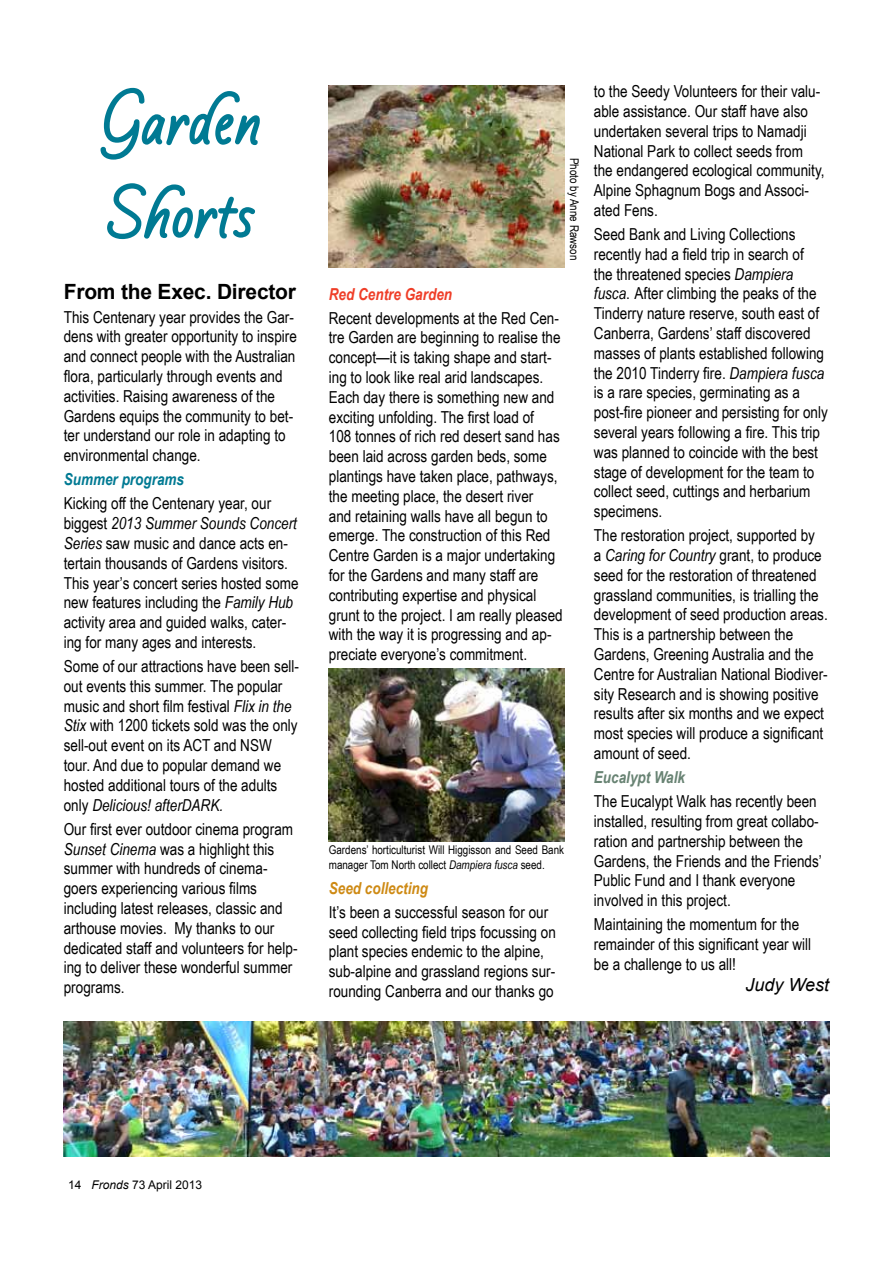
<style>
.page{position:relative;width:893px;height:1263px;background:#fff}
.page>*{position:absolute;margin:0;border:0;box-sizing:border-box;transform-origin:0 0}
.t1{font:72px/93.3px "Silver Script Flourishes";color:#007a93}
.t2{font:700 21px "Arial";letter-spacing:-.01em;color:#000}
.t3{font:italic 18px "Arial";color:#000}
.t4{font:16.5px/19.8px "Arial Narrow";color:#000}
.t5{font:italic 700 16.5px "Arial Narrow";color:#ef3e28}
.t6{font:italic 700 16.5px "Arial Narrow";color:#007a93}
.t7{font:italic 700 16.5px "Arial Narrow";color:#ce8a14}
.t8{font:italic 700 16.5px "Arial Narrow";color:#688373}
.t9{font:12px/14.4px "Arial Narrow";color:#000}
.t10{font:12px "Arial";color:#000}
.s1{font-style:italic}
</style>
<div class="page">
<svg style="left:100px;top:87px;width:160px;height:73px"></svg>
<svg style="left:107px;top:183px;width:149px;height:57px"></svg>
<img style="left:64px;top:1021px;width:765px;height:136px">
<img style="left:329px;top:669px;width:235px;height:172px">
<img style="left:329px;top:85px;width:235px;height:183px">
<h1 class="t1" style="left:102px;top:74px;width:161px">Garden<br>Shorts</h1>
<p class="t2" style="left:64px;top:277px;width:234px">From the Exec. Director</p>
<p class="t4" style="left:64px;top:306px;width:235px">This Centenary year provides the Gar&shy;dens with greater opportunity to inspire and connect people with the Australian flora, particularly through events and activities. Raising awareness of the Gardens equips the community to bet&shy;ter understand our role in adapting to environmental change.</p>
<p class="t6" style="left:64px;top:467px;width:122px">Summer programs</p>
<p class="t4" style="left:64px;top:493px;width:236px">Kicking off the Centenary year, our biggest <span class="s1">2013 Summer Sounds Concert Series</span> saw music and dance acts en&shy;tertain thousands of Gardens visitors.<br>This year’s concert series hosted some new features including the <span class="s1">Family Hub </span>activity area and guided walks, cater&shy;ing for many ages and interests.</p>
<p class="t4" style="left:64px;top:656px;width:237px">Some of our attractions have been sell&shy;out events this summer. The popular music and short film festival <span class="s1">Flix in the Stix</span> with 1200 tickets sold was the only sell-out event on its ACT and NSW tour. And due to popular demand we hosted additional tours of the adults only <span class="s1">Delicious! afterDARK.</span></p>
<p class="t4" style="left:64px;top:818px;width:235px">Our first ever outdoor cinema program <span class="s1">Sunset Cinema</span> was a highlight this summer with hundreds of cinema&shy;goers experiencing various films including latest releases, classic and arthouse movies. My thanks to our dedicated staff and volunteers for help&shy;ing to deliver these wonderful summer programs.</p>
<p class="t9" style="left:582px;top:158px;width:104px;rotate:90deg">Photo by Anne Rawson</p>
<p class="t5" style="left:329px;top:281px;width:125px">Red Centre Garden</p>
<p class="t4" style="left:329px;top:307px;width:235px">Recent developments at the Red Cen&shy;tre Garden are beginning to realise the concept—it is taking shape and start&shy;ing to look like real arid landscapes.<br>Each day there is something new and exciting unfolding. The first load of<br>108 tonnes of rich red desert sand has been laid across garden beds, some plantings have taken place, pathways, the meeting place, the desert river<br>and retaining walls have all begun to emerge. The construction of this Red Centre Garden is a major undertaking for the Gardens and many staff are contributing expertise and physical grunt to the project. I am really pleased with the way it is progressing and ap&shy;preciate everyone’s commitment.</p>
<p class="t9" style="left:329px;top:842px;width:237px">Gardens’ horticulturist Will Higgisson and Seed Bank manager Tom North collect <span class="s1">Dampiera fusca</span> seed.</p>
<p class="t7" style="left:329px;top:875px;width:101px">Seed collecting</p>
<p class="t4" style="left:329px;top:901px;width:229px">It’s been a successful season for our seed collecting field trips focussing on plant species endemic to the alpine, sub-alpine and grassland regions sur&shy;rounding Canberra and our thanks go</p>
<p class="t4" style="left:594px;top:81px;width:232px">to the Seedy Volunteers for their valu&shy;able assistance. Our staff have also undertaken several trips to Namadji<br>National Park to collect seeds from the endangered ecological community,<br>Alpine Sphagnum Bogs and Associ&shy;ated Fens.</p>
<p class="t4" style="left:594px;top:224px;width:235px">Seed Bank and Living Collections recently had a field trip in search of<br>the threatened species <span class="s1">Dampiera fusca</span>. After climbing the peaks of the Tinderry nature reserve, south east of Canberra, Gardens’ staff discovered masses of plants established following the 2010 Tinderry fire. <span class="s1">Dampiera fusca </span>is a rare species, germinating as a post-fire pioneer and persisting for only several years following a fire. This trip was planned to coincide with the best stage of development for the team to collect seed, cuttings and herbarium specimens.</p>
<p class="t4" style="left:594px;top:525px;width:235px">The restoration project, supported by<br>a <span class="s1">Caring for Country</span> grant, to produce seed for the restoration of threatened grassland communities, is trialling the development of seed production areas.<br>This is a partnership between the Gardens, Greening Australia and the Centre for Australian National Biodiver&shy;sity Research and is showing positive results after six months and we expect most species will produce a significant amount of seed.</p>
<p class="t8" style="left:594px;top:765px;width:93px">Eucalypt Walk</p>
<p class="t4" style="left:594px;top:791px;width:229px">The Eucalypt Walk has recently been installed, resulting from great collabo&shy;ration and partnership between the Gardens, the Friends and the Friends’ Public Fund and I thank everyone involved in this project.</p>
<p class="t4" style="left:594px;top:914px;width:219px">Maintaining the momentum for the remainder of this significant year will be a challenge to us all!</p>
<p class="t3" style="left:745px;top:973px;width:85px">Judy West</p>
<p class="t10" style="left:68px;top:1177px;width:136px">14 <span class="s1">Fronds</span> 73 April 2013</p>
</div>
